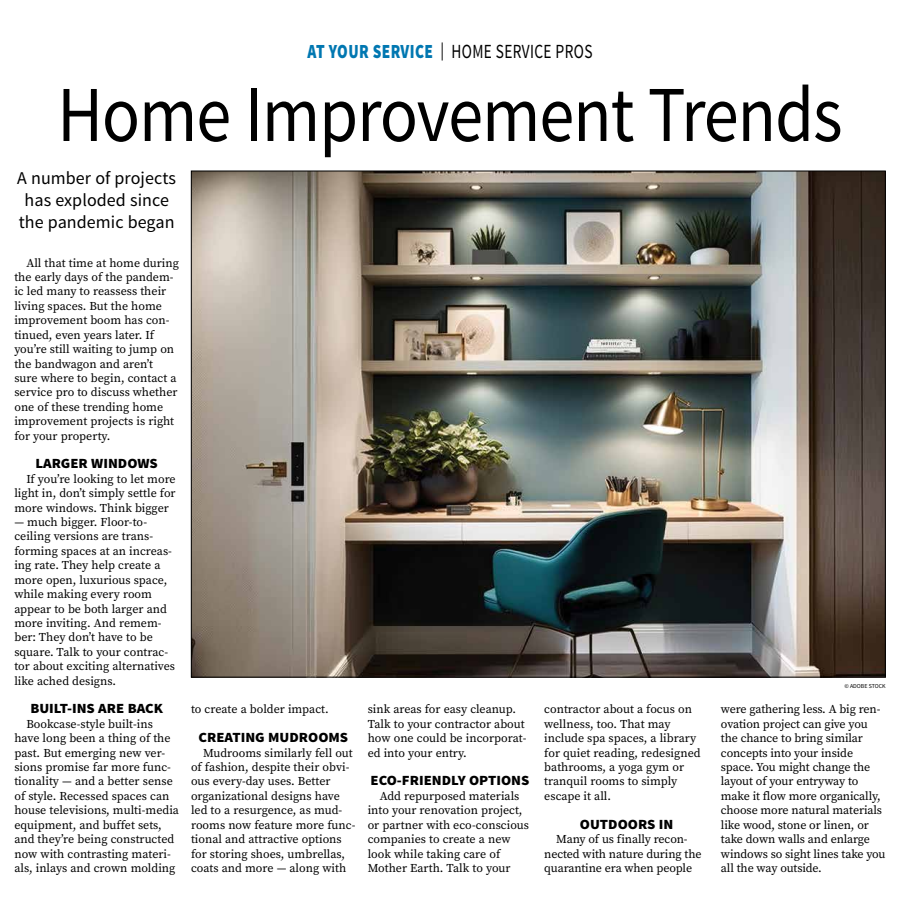
<style>
.page{position:relative;width:900px;height:908px;background:#fff}
.page>*{position:absolute;margin:0;border:0;box-sizing:border-box;transform-origin:0 0}
.t1{font:79.2px "Source Sans Pro";letter-spacing:-.015em;color:#000;scale:.89 1}
.t2{font:20px "Source Sans Pro";letter-spacing:.025em;color:#000;scale:.77 1}
.t3{font:18px/21.6px "Source Sans Pro";letter-spacing:.005em;color:#000;text-align:center}
.t4{font:900 14px "Source Sans Pro";color:#000;scale:1.05 1}
.t5{font:12px/14.4px "Source Serif Pro";color:#000}
.t6{font:6px "Source Sans Pro";color:#000}
.s1{font-weight:900;color:#0077b1}
.s2{font-size:18px}
</style>
<div class="page">
<img style="left:193px;top:173px;width:691px;height:502px">
<h2 class="t2" style="left:307px;top:39px;width:372px"><span class="s1">AT YOUR SERVICE</span> <span class="s2">|</span> HOME SERVICE PROS</h2>
<h1 class="t1" style="left:57px;top:65px;width:884px">Home Improvement Trends</h1>
<h3 class="t3" style="left:17px;top:168px;width:160px">A number of projects has exploded since the pandemic began</h3>
<p class="t5" style="left:14px;top:255px;width:166px;text-indent:12px">All that time at home during the early days of the pandem&shy;ic led many to reassess their living spaces. But the home improvement boom has con&shy;tinued, even years later. If you’re still waiting to jump on the bandwagon and aren’t sure where to begin, contact a service pro to discuss whether one of these trending home improvement projects is right for your property.</p>
<p class="t4" style="left:35px;top:454px;width:118px">LARGER WINDOWS</p>
<p class="t5" style="left:14px;top:471px;width:163px;text-align:justify;text-indent:12px">If you’re looking to let more light in, don’t simply settle for more windows. Think bigger</p>
<p class="t5" style="left:14px;top:514px;width:162px">— much bigger. Floor-to&shy;ceiling versions are trans&shy;forming spaces at an increas&shy;ing rate. They help create a more open, luxurious space, while making every room appear to be both larger and more inviting. And remem&shy;ber: They don’t have to be square. Talk to your contrac&shy;tor about exciting alternatives like ached designs.</p>
<p class="t4" style="left:30px;top:699px;width:128px">BUILT-INS ARE BACK</p>
<p class="t5" style="left:14px;top:716px;width:166px;text-indent:12px">Bookcase-style built-ins have long been a thing of the past. But emerging new ver&shy;sions promise far more func&shy;tionality — and a better sense of style. Recessed spaces can house televisions, multi-media equipment, and buffet sets, and they’re being constructed now with contrasting materi&shy;als, inlays and crown molding</p>
<p class="t5" style="left:191px;top:702px;width:139px">to create a bolder impact.</p>
<p class="t4" style="left:198px;top:728px;width:144px">CREATING MUDROOMS</p>
<p class="t5" style="left:191px;top:745px;width:166px;text-indent:12px">Mudrooms similarly fell out of fashion, despite their obvi&shy;ous every-day uses. Better organizational designs have led to a resurgence, as mud&shy;rooms now feature more func&shy;tional and attractive options for storing shoes, umbrellas, coats and more — along with</p>
<p class="t5" style="left:368px;top:702px;width:160px">sink areas for easy cleanup.<br>Talk to your contractor about how one could be incorporat&shy;ed into your entry.</p>
<p class="t4" style="left:371px;top:771px;width:153px">ECO-FRIENDLY OPTIONS</p>
<p class="t5" style="left:368px;top:788px;width:163px;text-indent:12px">Add repurposed materials into your renovation project, or partner with eco-conscious companies to create a new look while taking care of<br>Mother Earth. Talk to your</p>
<p class="t5" style="left:544px;top:702px;width:158px">contractor about a focus on wellness, too. That may include spa spaces, a library for quiet reading, redesigned bathrooms, a yoga gym or tranquil rooms to simply escape it all.</p>
<p class="t4" style="left:580px;top:814px;width:90px">OUTDOORS IN</p>
<p class="t5" style="left:544px;top:831px;width:159px;text-indent:12px">Many of us finally recon&shy;nected with nature during the quarantine era when people</p>
<p class="t6" style="left:844px;top:682px;width:43px">© ADOBE STOCK</p>
<p class="t5" style="left:721px;top:702px;width:166px">were gathering less. A big ren&shy;ovation project can give you the chance to bring similar concepts into your inside space. You might change the layout of your entryway to make it flow more organically, choose more natural materials like wood, stone or linen, or take down walls and enlarge windows so sight lines take you all the way outside.</p>
</div>
